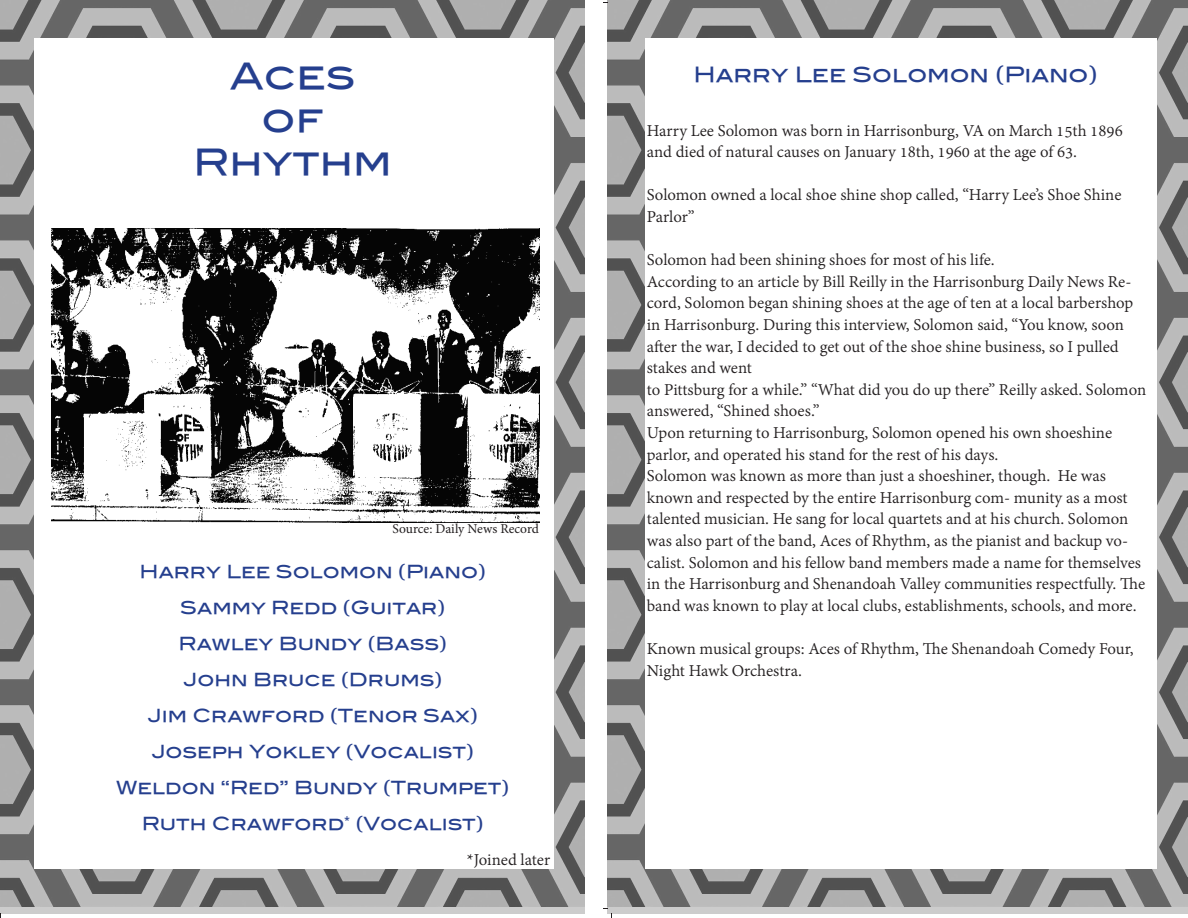
<style>
.page{position:relative;width:1188px;height:918px;background:#fff}
.page>*{position:absolute;margin:0;border:0;box-sizing:border-box;transform-origin:0 0}
.t1{font:36px "Blair Md ITCTT Medium";color:#253f8e}
.t2{font:21px "Blair Md ITCTT Medium";color:#253f8e}
.t3{font:18px/21.6px "Adobe Devanagari";color:#231f20}
.t4{font:18px "Blair Md ITCTT Medium";color:#253f8e}
.t5{font:13.5px "Minion Pro";color:#231f20}
</style>
<div class="page">
<img style="left:607px;top:0;width:581px;height:907px">
<div style="left:646px;top:38px;width:511px;height:831px;background:#fff"></div>
<svg style="left:603px;top:908px;width:10px;height:10px"></svg>
<img style="left:0;top:0;width:585px;height:907px">
<div style="left:35px;top:38px;width:519px;height:831px;background:#fff"></div>
<img style="left:51px;top:229px;width:488px;height:294px">
<p class="t1" style="left:230px;top:46px;width:127px">Aces</p>
<p class="t1" style="left:262px;top:90px;width:63px">of</p>
<p class="t1" style="left:193px;top:133px;width:200px">Rhythm</p>
<p class="t5" style="left:393px;top:519px;width:148px">Source: Daily News Record</p>
<p class="t4" style="left:140px;top:557px;width:348px">Harry Lee Solomon (Piano)</p>
<p class="t4" style="left:180px;top:593px;width:266px">Sammy Redd (Guitar)</p>
<p class="t4" style="left:179px;top:629px;width:270px">Rawley Bundy (Bass)</p>
<p class="t4" style="left:183px;top:665px;width:261px">John Bruce (Drums)</p>
<p class="t4" style="left:148px;top:701px;width:332px">Jim Crawford (Tenor Sax)</p>
<p class="t4" style="left:151px;top:737px;width:324px">Joseph Yokley (Vocalist)</p>
<p class="t4" style="left:116px;top:773px;width:395px">Weldon “Red” Bundy (Trumpet)</p>
<p class="t4" style="left:142px;top:809px;width:344px">Ruth Crawford<sup>*</sup> (Vocalist)</p>
<p class="t3" style="left:467px;top:850px;width:85px">*Joined later</p>
<p class="t2" style="left:693px;top:57px;width:406px">Harry Lee Solomon (Piano)</p>
<p class="t3" style="left:647px;top:121px;width:477px">Harry Lee Solomon was born in Harrisonburg, VA on March 15th 1896 and died of natural causes on January 18th, 1960 at the age of 63.</p>
<p class="t3" style="left:647px;top:186px;width:476px">Solomon owned a local shoe shine shop called, “Harry Lee’s Shoe Shine<br>Parlor”</p>
<p class="t3" style="left:647px;top:250px;width:349px">Solomon had been shining shoes for most of his life.</p>
<p class="t3" style="left:647px;top:272px;width:488px">According to an article by Bill Reilly in the Harrisonburg Daily News Re&shy;cord, Solomon began shining shoes at the age of ten at a local barbershop in Harrisonburg. During this interview, Solomon said, “You know, soon after the war, I decided to get out of the shoe shine business, so I pulled stakes and went</p>
<p class="t3" style="left:647px;top:380px;width:501px">to Pittsburg for a while.” “What did you do up there” Reilly asked. Solomon answered, “Shined shoes.”</p>
<p class="t3" style="left:647px;top:423px;width:467px">Upon returning to Harrisonburg, Solomon opened his own shoeshine parlor, and operated his stand for the rest of his days.</p>
<p class="t3" style="left:647px;top:466px;width:500px">Solomon was known as more than just a shoeshiner, though. He was known and respected by the entire Harrisonburg com- munity as a most talented musician. He sang for local quartets and at his church. Solomon was also part of the band, Aces of Rhythm, as the pianist and backup vo&shy;calist. Solomon and his fellow band members made a name for themselves in the Harrisonburg and Shenandoah Valley communities respectfully. The band was known to play at local clubs, establishments, schools, and more.</p>
<p class="t3" style="left:647px;top:639px;width:489px">Known musical groups: Aces of Rhythm, The Shenandoah Comedy Four,<br>Night Hawk Orchestra.</p>
</div>
